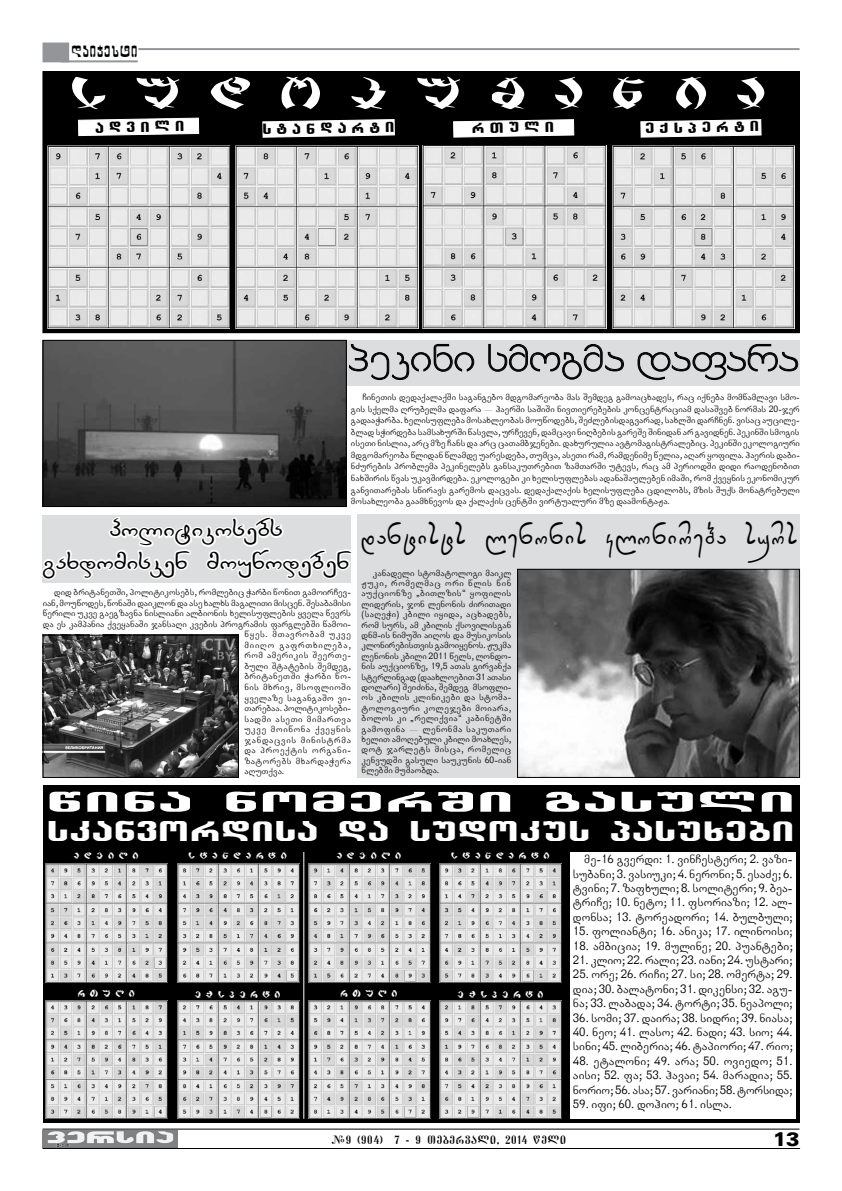
<style>
.page{position:relative;width:842px;height:1191px;background:#fff}
.page>*{position:absolute;margin:0;border:0;box-sizing:border-box;transform-origin:0 0}
.t1{font:46.1px "GHINURI";color:#fff;scale:2.5 1}
.t2{font:38.1px "GEO Bordeaux";color:#000}
.t3{font:29.1px/29.1px "GEO Balav Mtavr";color:#fff;scale:2.47 1}
.t4{font:25.7px "GEO Dekor 1";color:#000}
.t5{font:24.4px/32.3px "Eka";color:#000;text-align:center;scale:1.1 1}
.t6{font:20px "USA Black";color:#000}
.t7{font:15px "GEO Balav Mtavr";color:#000;scale:1.2 1}
.t8{font:12px/14.4px "Kolhety Normal";color:#000;text-align:justify}
.t9{font:12px "Geo Gedi Mze";color:#000;scale:2 1}
.t10{font:10.2px "GHINURI";letter-spacing:.21em;color:#fff;scale:1.97 1}
.t11{font:10px "Dumba Mtavr";color:#000}
.t12{font:9.7px "GHINURI";letter-spacing:.21em;color:#fff;scale:2.13 1}
.t13{font:9px/10.4px "Kolhety Normal";color:#000;text-align:justify}
.t14{font:9px "Kolhety Normal";letter-spacing:.07em;color:#000}
.t15{font:9px "Kolhety Normal";letter-spacing:.05em;color:#000}
.t16{font:9px "Kolhety Normal";letter-spacing:.02em;color:#000}
.t17{font:9px "Kolhety Normal";letter-spacing:.04em;color:#000}
.t18{font:9px "Kolhety Normal";letter-spacing:.055em;color:#000}
.t19{font:9px "Kolhety Normal";letter-spacing:.06em;color:#000}
.t20{font:9px "Kolhety Normal";letter-spacing:.09em;color:#000}
</style>
<div class="page">
<hr style="left:43px;top:1128px;width:756px;height:1px;background:#000">
<img style="left:43px;top:1130px;width:135px;height:17px">
<hr style="left:43px;top:1148px;width:757px;height:1px;background:#000">
<div style="left:327px;top:340px;width:473px;height:45px;background:#dcddde"></div>
<div style="left:43px;top:785px;width:757px;height:338px;background:#000"></div>
<img style="left:177px;top:864px;width:122px;height:118px">
<img style="left:440px;top:864px;width:122px;height:118px">
<img style="left:46px;top:1000px;width:122px;height:118px">
<img style="left:308px;top:1000px;width:122px;height:118px">
<img style="left:177px;top:1000px;width:122px;height:118px">
<img style="left:440px;top:1000px;width:122px;height:118px">
<img style="left:46px;top:864px;width:122px;height:118px">
<img style="left:308px;top:864px;width:122px;height:118px">
<div style="left:570px;top:852px;width:225px;height:266px;background:#fff"></div>
<hr style="left:304px;top:852px;width:1px;height:266px;background:#fff">
<hr style="left:61px;top:60px;width:77px;height:2px;background:#939598">
<div style="left:43px;top:43px;width:26px;height:19px;background:#939598"></div>
<div style="left:43px;top:42px;width:26px;height:20px;border:1px solid #939598"></div>
<hr style="left:138px;top:48px;width:661px;height:2px;background:#939598">
<div style="left:43px;top:72px;width:756px;height:261px;background:#000"></div>
<div style="left:43px;top:71px;width:756px;height:262px;border:1px solid #000"></div>
<img style="left:47px;top:145px;width:183px;height:184px">
<img style="left:235px;top:145px;width:183px;height:184px">
<img style="left:423px;top:145px;width:183px;height:184px">
<img style="left:612px;top:145px;width:182px;height:183px">
<svg style="left:78px;top:117px;width:122px;height:19px;background:#d9d9d9"></svg>
<svg style="left:262px;top:119px;width:133px;height:19px;background:#dadada"></svg>
<svg style="left:453px;top:119px;width:122px;height:19px;background:#d9d9d9"></svg>
<svg style="left:640px;top:119px;width:122px;height:19px;background:#d9d9d9"></svg>
<img style="left:45px;top:342px;width:300px;height:163px">
<div style="left:43px;top:340px;width:304px;height:167px;border:1px solid #000"></div>
<svg style="left:349px;top:344px;width:125px;height:36px"></svg>
<svg style="left:488px;top:344px;width:136px;height:35px"></svg>
<svg style="left:638px;top:344px;width:160px;height:36px"></svg>
<div style="left:358px;top:514px;width:442px;height:263px;background:#dcddde"></div>
<img style="left:519px;top:571px;width:279px;height:204px">
<div style="left:517px;top:569px;width:283px;height:208px;border:1px solid #000"></div>
<img style="left:45px;top:637px;width:192px;height:138px">
<div style="left:43px;top:635px;width:196px;height:142px;border:1px solid #000"></div>
<svg style="left:42px;top:515px;width:309px;height:67px"></svg>
<h3 class="t9" style="left:72px;top:43px;width:35px">DAIJESTI</h3>
<h1 class="t1" style="left:72px;top:75px;width:281px">S U D O K U M A N I A</h1>
<h3 class="t7" style="left:95px;top:119px;width:76px;rotate:-1deg">ADVILI</h3>
<h3 class="t7" style="left:262px;top:120px;width:112px;rotate:-1deg">STANDARTI</h3>
<h3 class="t7" style="left:472px;top:119px;width:70px;rotate:-1deg">RTULI</h3>
<h3 class="t7" style="left:645px;top:119px;width:96px;rotate:-1deg">EQSPERTI</h3>
<h2 class="t2" style="left:349px;top:336px;width:453px">PEKINI SMOGMA DAFARA</h2>
<p class="t13" style="left:351px;top:392px;width:450px;line-height:11.5px;text-indent:11px">CINETIS DEDAQALAQSI SAGANGEBO MDGOMAREOBA MAS SEMDEG GAMOACXADES, RAC IQNEBA MOMWAMLAVI SMO-GIS SQELMA RRUBELMA DAFARA _ HAERSI SASISI NIVTIEREBEBIS KONCENTRACIAM DASASVEB NORMAS 20-JER GADAAWARBA. XELISUFLEBA MOSAXLEOBAS MOUWODEBS, SEZLEBISDAGVARAD, SAXLSI DARCNEN. VISAC AUCILE-BLAD SWIRDEBA SAMSAXURSI WASVLA, URCEVEN, DAMCAVI NIRBEBIS GARESE SINIDAN AR GAVIDNEN. PEKINSI SMOGIS ISETI NISLIA, ARC MZE CANS DA ARC CATAMBJENEBI. DAXURULIA AVTOMAGISTRALEBIC. PEKINSI EKOLOGIURI MDGOMAREOBA WLIDAN WLAMDE UARESDEBA, TUMCA, ASETI RAM, RAMDENIME WELIA, ARAR YOFILA. HAERIS DABI-NZUREBIS PROBLEMA PEKINELEBS GANSAKUTREBIT ZAMTARSI UTEVS, RAC AM PERIODSI DIDI RAODENOBIT NAXSIRIS WVAS UKAVSIRDEBA. EKOLOGEBI KI XELISUFLEBAS ADANASAULEBEN IMASI, ROM QVEYNIS EKONOMIKUR GANVITAREBAS SWIRAVS GAREMOS DACVAS. DEDAQALAQIS XELISUFLEBA CDILOBS, MZIS SUQS MONATREBULI MOSAXLEOBA GAAMXNEVOS DA QALAQIS CENTSI VIRTUALURI MZE DAAMONTAJA.</p>
<h3 class="t5" style="left:43px;top:514px;width:282px">POLITIKOSEBS<br>GAXDOMISKEN MOUWODEBEN</h3>
<p class="t13" style="left:54px;top:588px;width:298px">DID BRITANETSI, POLITIKOSEBS, ROMLEBIC WARBI WONIT GAMOIRCEV-</p>
<p class="t13" style="left:43px;top:598px;width:309px">IAN, MOUWODES, WONASI DAIKLON DA ASE XALXS MAGALITI MISCEN. SESABAMISI</p>
<p class="t13" style="left:43px;top:609px;width:310px">WERILI UKVE GAEGZAVNA NISLIANI ALBIONIS XELISUFLEBIS YVELA WEVRS</p>
<p class="t13" style="left:43px;top:619px;width:310px">DA ES KAMPANIA QVEYANASI JANSARI KVEBIS PROGRAMIS FARGLEBSI WAMOI-</p>
<p class="t14" style="left:244px;top:630px;width:108px">WYES. MTAVROBAM UKVE</p>
<p class="t20" style="left:244px;top:640px;width:108px">MIIRO GAFRTXILEBA,</p>
<p class="t18" style="left:244px;top:651px;width:108px">ROM AMERIKIS SEERTE-</p>
<p class="t16" style="left:244px;top:661px;width:108px">BULI STATEBIS SEMDEG,</p>
<p class="t15" style="left:244px;top:672px;width:108px">BRITANETSI WARBI WO-</p>
<p class="t15" style="left:244px;top:682px;width:108px">NIS MXRIV, MSOFLIOSI</p>
<p class="t17" style="left:244px;top:693px;width:108px">YVELAZE SAGANGASO VI-</p>
<p class="t13" style="left:244px;top:703px;width:108px">TAREBAA. POLITIKOSEBI-</p>
<p class="t19" style="left:244px;top:714px;width:108px">SADMI ASETI MIMARTVA</p>
<p class="t14" style="left:244px;top:724px;width:108px">UKVE MOIWONA QVEYNIS</p>
<p class="t14" style="left:244px;top:735px;width:108px">JANDACVIS MINISTRMA</p>
<p class="t14" style="left:244px;top:745px;width:108px">DA PROEQTIS ORGANI-</p>
<p class="t15" style="left:244px;top:756px;width:108px">ZATOREBS MXARDAWERA</p>
<p class="t13" style="left:244px;top:766px;width:41px">ARUTQVA.</p>
<h3 class="t4" style="left:362px;top:520px;width:439px">DANTISTS LENONIS KLONIREBA SURS</h3>
<p class="t13" style="left:362px;top:568px;width:151px;text-indent:11px">KANADELI STOMATOLOGI MAIKL JUKI, ROMELMAC ORI WLIS WIN AUQCIONZE `BITLZIS~ YOFILIS LIDERIS, JON LENONIS ZIRITADI (SAREWI) KBILI IYIDA, ACXADEBS, ROM SURS, AM KBILIS QSOVILISGAN DNM-IS NIMUSI AIROS DA MUSIKOSIS KLONIREBISTVIS GAMOIYENOS. JUKMA LENONIS KBILI 2011 WELS, LONDO-NIS AUQCIONZE, 19,5 ATAS GIRVANQA STERLINGAD (DAAXLOEBIT 31 ATASI DOLARI) SEIZINA, SEMDEG MSOFLI-OS KBILIS KLINIKEBI DA STOMA-TOLOGIURI KOLEJEBI MOIARA, BOLOS KI `RELIQVIA~ KABINETSI GAMOFINA _ LENONMA SAKUTARI XELIT AMOREBULI KBILI MOAXLES, DOT JARLETS MISCA, ROMELIC KENVUDSI GASULI SAUKUNIS 60-IAN WLEBSI MUSAOBDA.</p>
<h3 class="t3" style="left:46px;top:787px;width:305px">WINA NOMERSI GASULI<br>SKANVORDISA DA SUDOKUS PASUXEBI</h3>
<p class="t12" style="left:189px;top:851px;width:48px">STANDARTI</p>
<p class="t12" style="left:452px;top:851px;width:48px">STANDARTI</p>
<p class="t12" style="left:74px;top:851px;width:32px">ADVILI</p>
<p class="t12" style="left:337px;top:851px;width:32px">ADVILI</p>
<h3 class="t8" style="left:573px;top:853px;width:221px;text-indent:11px">ME-16 GVERDI: 1. VINCESTERI; 2. VAZI-SUBANI; 3. VASIUKI; 4. NERONI; 5. ESAZE; 6.<br>TVINI; 7. ZAFXULI; 8. SOLITERI; 9. BEA-TRICE; 10. NETO; 11. FSORIAZI; 12. AL-DONSA; 13. TOREADORI; 14. BULBULI;</h3>
<h3 class="t8" style="left:573px;top:925px;width:221px">15. FOLIANTI; 16. ANIKA; 17. ILINOISI;</h3>
<h3 class="t8" style="left:573px;top:939px;width:221px">18. AMBICIA; 19. MULINE; 20. PUANTEBI;</h3>
<h3 class="t8" style="left:573px;top:953px;width:221px">21. KLIO; 22. RALI; 23. IANI; 24. USTARI;</h3>
<h3 class="t8" style="left:573px;top:968px;width:221px">25. ORE; 26. RICI; 27. SI; 28. OMERTA; 29.<br>DIA; 30. BALATONI; 31. DIKENSI; 32. AGU-NA; 33. LABADA; 34. TORTI; 35. NEAPOLI;</h3>
<h3 class="t8" style="left:573px;top:1011px;width:221px">36. SOMI; 37. DAIRA; 38. SIDRI; 39. NIASA;</h3>
<h3 class="t8" style="left:573px;top:1025px;width:221px">40. NEO; 41. LASO; 42. NADI; 43. SIO; 44.<br>SINI; 45. LIBERIA; 46. TAPIORI; 47. RIO;</h3>
<h3 class="t8" style="left:573px;top:1054px;width:221px">48. ETALONI; 49. ARA; 50. OVIEDO; 51.<br>AISI; 52. FA; 53. HAVAI; 54. MARADIA; 55.<br>NORIO; 56. ASA; 57. VARIANI; 58. TORSIDA;</h3>
<h3 class="t8" style="left:573px;top:1097px;width:160px">59. IFI; 60. DOHIO; 61. ISLA.</h3>
<p class="t10" style="left:78px;top:989px;width:31px">RTULI</p>
<p class="t10" style="left:195px;top:990px;width:45px">EQSPERTI</p>
<p class="t10" style="left:341px;top:989px;width:31px">RTULI</p>
<p class="t10" style="left:458px;top:990px;width:45px">EQSPERTI</p>
<p class="t11" style="left:331px;top:1134px;width:237px">#9 (904) 7 - 9 TEBERVALI, 2014 WELI</p>
<h3 class="t6" style="left:773px;top:1126px;width:28px">13</h3>
</div>
